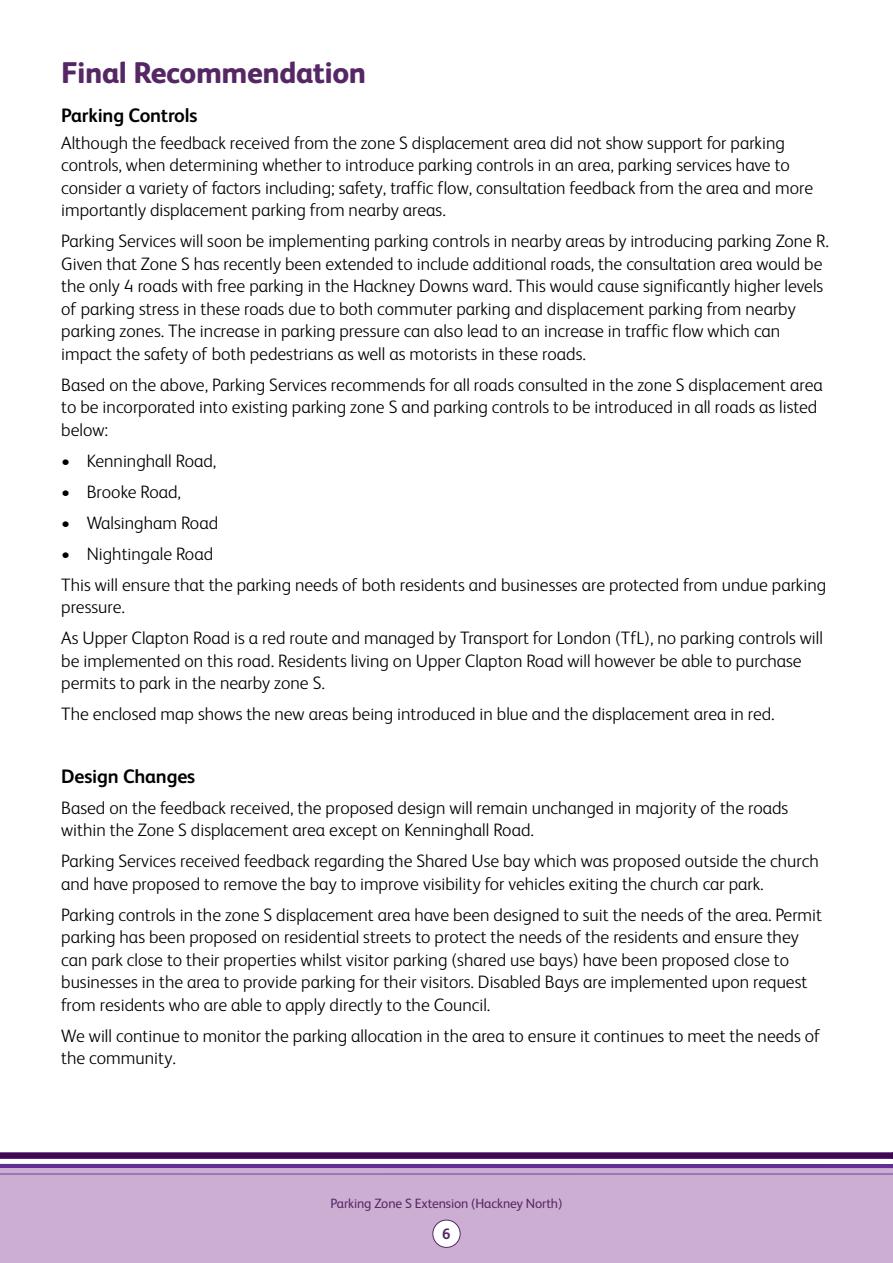
<style>
.page{position:relative;width:893px;height:1263px;background:#fff}
.page>*{position:absolute;margin:0;border:0;box-sizing:border-box;transform-origin:0 0}
.t1{font:800 30px "FS Albert";letter-spacing:-.015em;color:#562765}
.t2{font:700 19.5px "FS Albert";letter-spacing:-.01em;color:#000}
.t3{font:300 18px/22.5px "FS Albert";color:#000}
.t4{font:700 15px "FS Albert";color:#562765}
.t5{font:13.5px "FS Albert";letter-spacing:-.01em;color:#562765}
</style>
<div class="page">
<div style="left:0;top:1165px;width:893px;height:98px;background:#ccaed3"></div>
<div style="left:433px;top:1220px;width:27px;height:27px;background:#fff;border-radius:50%"></div>
<div style="left:432px;top:1220px;width:28px;height:28px;border:1px solid #562765;border-radius:50%"></div>
<svg style="left:0;top:1152px;width:893px;height:23px"></svg>
<h1 class="t1" style="left:61px;top:51px;width:307px">Final Recommendation</h1>
<p class="t2" style="left:61px;top:102px;width:138px">Parking Controls</p>
<p class="t3" style="left:61px;top:131px;width:753px">Although the feedback received from the zone S displacement area did not show support for parking controls, when determining whether to introduce parking controls in an area, parking services have to consider a variety of factors including; safety, traffic flow, consultation feedback from the area and more importantly displacement parking from nearby areas.</p>
<p class="t3" style="left:61px;top:229px;width:769px">Parking Services will soon be implementing parking controls in nearby areas by introducing parking Zone R.<br>Given that Zone S has recently been extended to include additional roads, the consultation area would be the only 4 roads with free parking in the Hackney Downs ward. This would cause significantly higher levels of parking stress in these roads due to both commuter parking and displacement parking from nearby parking zones. The increase in parking pressure can also lead to an increase in traffic flow which can impact the safety of both pedestrians as well as motorists in these roads.</p>
<p class="t3" style="left:61px;top:373px;width:763px">Based on the above, Parking Services recommends for all roads consulted in the zone S displacement area to be incorporated into existing parking zone S and parking controls to be introduced in all roads as listed below:</p>
<p class="t3" style="left:61px;top:449px;width:157px">• Kenninghall Road,</p>
<p class="t3" style="left:61px;top:480px;width:121px">• Brooke Road,</p>
<p class="t3" style="left:61px;top:511px;width:158px">• Walsingham Road</p>
<p class="t3" style="left:61px;top:537px;width:766px;line-height:31px">• Nightingale Road<br>This will ensure that the parking needs of both residents and businesses are protected from undue parking</p>
<p class="t3" style="left:61px;top:591px;width:763px;line-height:31px">pressure.<br>As Upper Clapton Road is a red route and managed by Transport for London (TfL), no parking controls will</p>
<p class="t3" style="left:61px;top:649px;width:742px">be implemented on this road. Residents living on Upper Clapton Road will however be able to purchase permits to park in the nearby zone S.</p>
<p class="t3" style="left:61px;top:702px;width:715px">The enclosed map shows the new areas being introduced in blue and the displacement area in red.</p>
<p class="t2" style="left:61px;top:763px;width:136px">Design Changes</p>
<p class="t3" style="left:61px;top:795px;width:729px">Based on the feedback received, the proposed design will remain unchanged in majority of the roads within the Zone S displacement area except on Kenninghall Road.</p>
<p class="t3" style="left:61px;top:849px;width:759px">Parking Services received feedback regarding the Shared Use bay which was proposed outside the church and have proposed to remove the bay to improve visibility for vehicles exiting the church car park.</p>
<p class="t3" style="left:61px;top:902px;width:762px">Parking controls in the zone S displacement area have been designed to suit the needs of the area. Permit parking has been proposed on residential streets to protect the needs of the residents and ensure they can park close to their properties whilst visitor parking (shared use bays) have been proposed close to businesses in the area to provide parking for their visitors. Disabled Bays are implemented upon request from residents who are able to apply directly to the Council.</p>
<p class="t3" style="left:61px;top:1023px;width:761px">We will continue to monitor the parking allocation in the area to ensure it continues to meet the needs of the community.</p>
<p class="t5" style="left:330px;top:1194px;width:233px">Parking Zone S Extension (Hackney North)</p>
<p class="t4" style="left:442px;top:1223px;width:10px">6</p>
</div>
